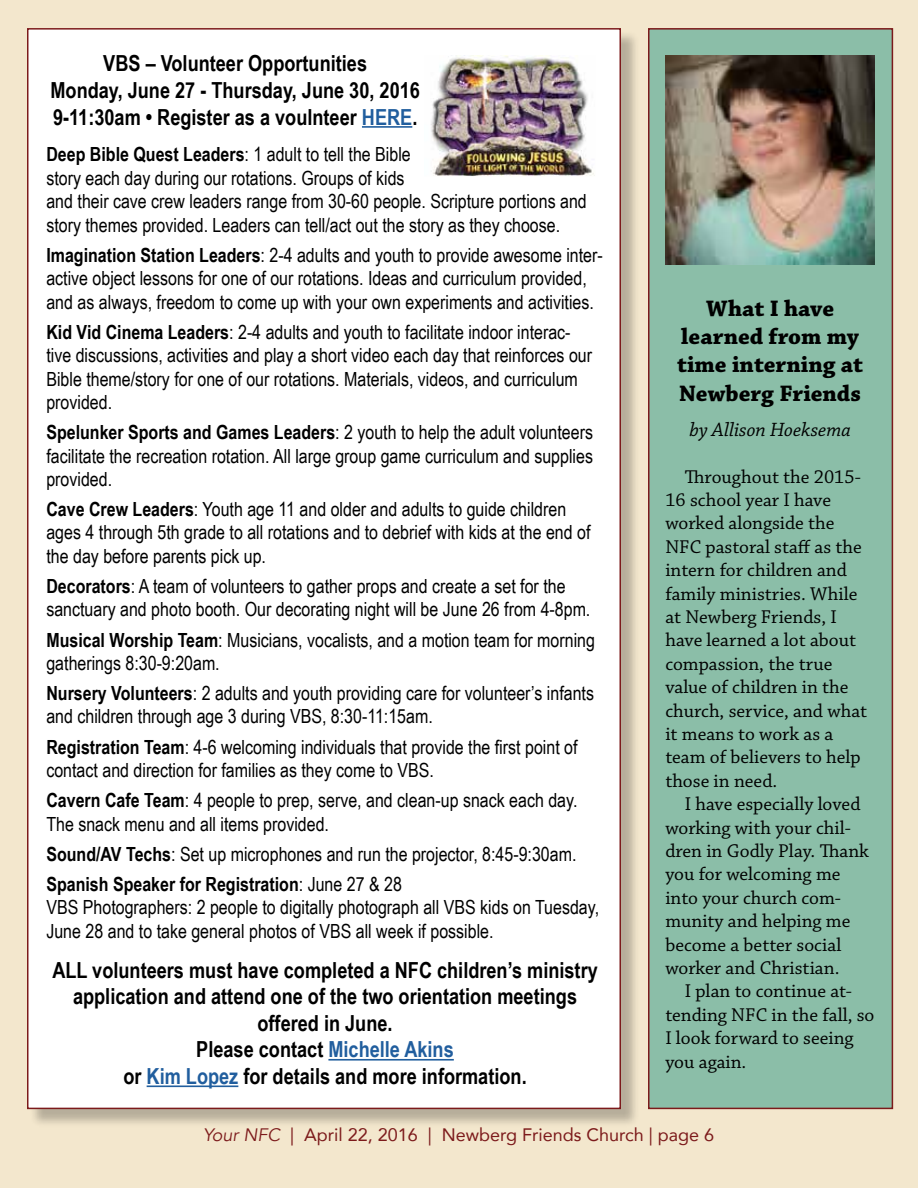
<style>
.page{position:relative;width:918px;height:1188px;background:#f3e7cd}
.page>*{position:absolute;margin:0;border:0;box-sizing:border-box;transform-origin:0 0}
.t1{font:700 23.7px/28.3px "Chaparral Pro";color:#000;text-align:center}
.t2{font:700 22.2px/26.5px "Arial Narrow";color:#000;text-align:center}
.t3{font:italic 20.25px "Chaparral Pro";color:#000}
.t4{font:19.5px/23.4px "Arial Narrow";color:#000}
.t5{font:19.5px/23.4px "Chaparral Pro";color:#000}
.t6{font:18px "Avenir";color:#7c1a1b}
.s1{color:#215e9e}
.s2{font-weight:700}
.s3{font-style:italic}
</style>
<div class="page">
<div style="left:648px;top:28px;width:245px;height:1081px;background:#8bbea8;border:2px solid #7c1a1b"></div>
<div style="left:29px;top:30px;width:610px;height:1098px;background:#000;opacity:.25"></div>
<div style="left:27px;top:28px;width:594px;height:1081px;background:#fff;border:2px solid #7c1a1b"></div>
<hr style="left:362px;top:126px;width:50px;height:2px;background:#215e9e">
<hr style="left:328px;top:1059px;width:126px;height:2px;background:#215e9e">
<hr style="left:147px;top:1085px;width:91px;height:2px;background:#215e9e">
<img style="left:431px;top:55px;width:164px;height:121px">
<img style="left:665px;top:55px;width:210px;height:210px">
<p class="t2" style="left:50px;top:49px;width:371px">VBS – Volunteer Opportunities<br>Monday, June 27 - Thursday, June 30, 2016<br>9-11:30am • Register as a voulnteer <span class="s1">HERE</span>.</p>
<p class="t4" style="left:46px;top:142px;width:542px"><span class="s2">Deep Bible Quest Leaders</span>: 1 adult to tell the Bible<br>story each day during our rotations. Groups of kids<br>and their cave crew leaders range from 30-60 people. Scripture portions and story themes provided. Leaders can tell/act out the story as they choose.</p>
<p class="t4" style="left:46px;top:243px;width:558px"><span class="s2">Imagination Station Leaders</span>: 2-4 adults and youth to provide awesome inter&shy;active object lessons for one of our rotations. Ideas and curriculum provided, and as always, freedom to come up with your own experiments and activities.</p>
<p class="t4" style="left:46px;top:319px;width:547px"><span class="s2">Kid Vid Cinema Leaders</span>: 2-4 adults and youth to facilitate indoor interac&shy;tive discussions, activities and play a short video each day that reinforces our Bible theme/story for one of our rotations. Materials, videos, and curriculum provided.</p>
<p class="t4" style="left:46px;top:420px;width:548px;text-align:justify"><span class="s2">Spelunker Sports and Games Leaders</span>: 2 youth to help the adult volunteers facilitate the recreation rotation. All large group game curriculum and supplies provided.</p>
<p class="t4" style="left:46px;top:497px;width:546px"><span class="s2">Cave Crew Leaders</span>: Youth age 11 and older and adults to guide children ages 4 through 5th grade to all rotations and to debrief with kids at the end of the day before parents pick up.</p>
<p class="t4" style="left:46px;top:574px;width:545px"><span class="s2">Decorators</span>: A team of volunteers to gather props and create a set for the sanctuary and photo booth. Our decorating night will be June 26 from 4-8pm.</p>
<p class="t4" style="left:46px;top:627px;width:550px"><span class="s2">Musical Worship Team</span>: Musicians, vocalists, and a motion team for morning gatherings 8:30-9:20am.</p>
<p class="t4" style="left:46px;top:681px;width:549px"><span class="s2">Nursery Volunteers</span>: 2 adults and youth providing care for volunteer’s infants and children through age 3 during VBS, 8:30-11:15am.</p>
<p class="t4" style="left:46px;top:734px;width:533px"><span class="s2">Registration Team</span>: 4-6 welcoming individuals that provide the first point of contact and direction for families as they come to VBS.</p>
<p class="t4" style="left:46px;top:788px;width:533px"><span class="s2">Cavern Cafe Team</span>: 4 people to prep, serve, and clean-up snack each day.<br>The snack menu and all items provided.</p>
<p class="t4" style="left:46px;top:838px;width:532px;line-height:30.2px"><span class="s2">Sound/AV Techs</span>: Set up microphones and run the projector, 8:45-9:30am.<br><span class="s2">Spanish Speaker for Registration</span>: June 27 &amp; 28</p>
<p class="t4" style="left:46px;top:895px;width:554px">VBS Photographers: 2 people to digitally photograph all VBS kids on Tuesday,<br>June 28 and to take general photos of VBS all week if possible.</p>
<p class="t2" style="left:52px;top:956px;width:547px">ALL volunteers must have completed a NFC children’s ministry application and attend one of the two orientation meetings offered in June.<br>Please contact <span class="s1">Michelle Akins<br></span>or <span class="s1">Kim Lopez</span> for details and more information.</p>
<p class="t1" style="left:677px;top:295px;width:188px">What I have learned from my time interning at<br>Newberg Friends</p>
<p class="t3" style="left:689px;top:418px;width:163px">by Allison Hoeksema</p>
<p class="t5" style="left:665px;top:465px;width:203px;text-indent:20px">Throughout the 2015-<br>16 school year I have worked alongside the<br>NFC pastoral staff as the intern for children and family ministries. While at Newberg Friends, I have learned a lot about compassion, the true value of children in the church, service, and what it means to work as a team of believers to help those in need.</p>
<p class="t5" style="left:665px;top:793px;width:205px;text-indent:20px">I have especially loved working with your chil&shy;dren in Godly Play. Thank you for welcoming me into your church com&shy;munity and helping me become a better social worker and Christian.</p>
<p class="t5" style="left:665px;top:980px;width:211px;text-indent:20px">I plan to continue at&shy;tending NFC in the fall, so<br>I look forward to seeing you again.</p>
<p class="t6" style="left:203px;top:1120px;width:513px"><span class="s3">Your NFC</span> | April 22, 2016 | Newberg Friends Church | page 6</p>
</div>
